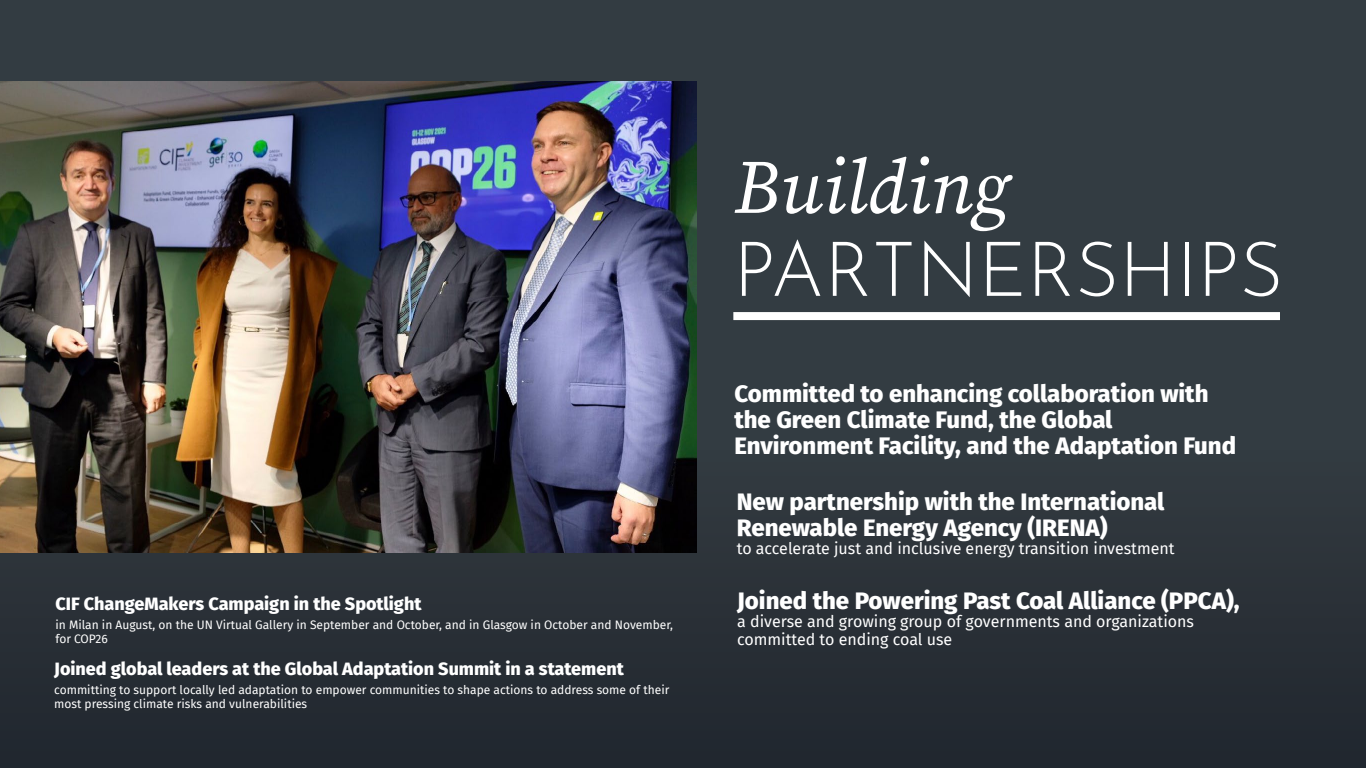
<style>
.page{position:relative;width:1366px;height:768px;background:#333c42}
.page>*{position:absolute;margin:0;border:0;box-sizing:border-box;transform-origin:0 0}
.Heading_Graphic_page{font:100 76px/83px "Josefin Sans";color:#fff}
.t1{font:800 24px/26px "Fira Sans";color:#fff}
.t2{font:800 18px "Fira Sans";color:#fff}
.t3{font:16px/18px "Fira Sans";color:#fff}
.t4{font:12px/14px "Fira Sans";color:#fff}
.s1{font-family:"Source Serif Pro";font-weight:400;font-style:italic}
</style>
<div class="page">
<div style="left:0;top:264px;width:1366px;height:504px;background:#2b3238"></div>
<img style="left:0;top:81px;width:697px;height:471px">
<div style="left:733px;top:312px;width:547px;height:8px;background:#fff"></div>
<p class="t2" style="left:55px;top:588px;width:368px">CIF ChangeMakers Campaign in the Spotlight</p>
<p class="t4" style="left:55px;top:617px;width:619px">in Milan in August, on the UN Virtual Gallery in September and October, and in Glasgow in October and November, for COP26</p>
<p class="t2" style="left:54px;top:653px;width:571px">Joined global leaders at the Global Adaptation Summit in a statement</p>
<p class="t4" style="left:54px;top:682px;width:617px">committing to support locally led adaptation to empower communities to shape actions to address some of their most pressing climate risks and vulnerabilities</p>
<p class="Heading_Graphic_page" style="left:733px;top:139px;width:552px"><span class="s1">Building<br></span>PARTNERSHIPS</p>
<p class="t1" style="left:734px;top:378px;width:503px">Committed to enhancing collaboration with the Green Climate Fund, the Global<br>Environment Facility, and the Adaptation Fund</p>
<p class="t1" style="left:737px;top:487px;width:429px">New partnership with the International<br>Renewable Energy Agency (IRENA)</p>
<p class="t3" style="left:737px;top:539px;width:439px">to accelerate just and inclusive energy transition investment</p>
<p class="t1" style="left:737px;top:586px;width:504px">Joined the Powering Past Coal Alliance (PPCA),</p>
<p class="t3" style="left:737px;top:612px;width:458px">a diverse and growing group of governments and organizations committed to ending coal use</p>
</div>
